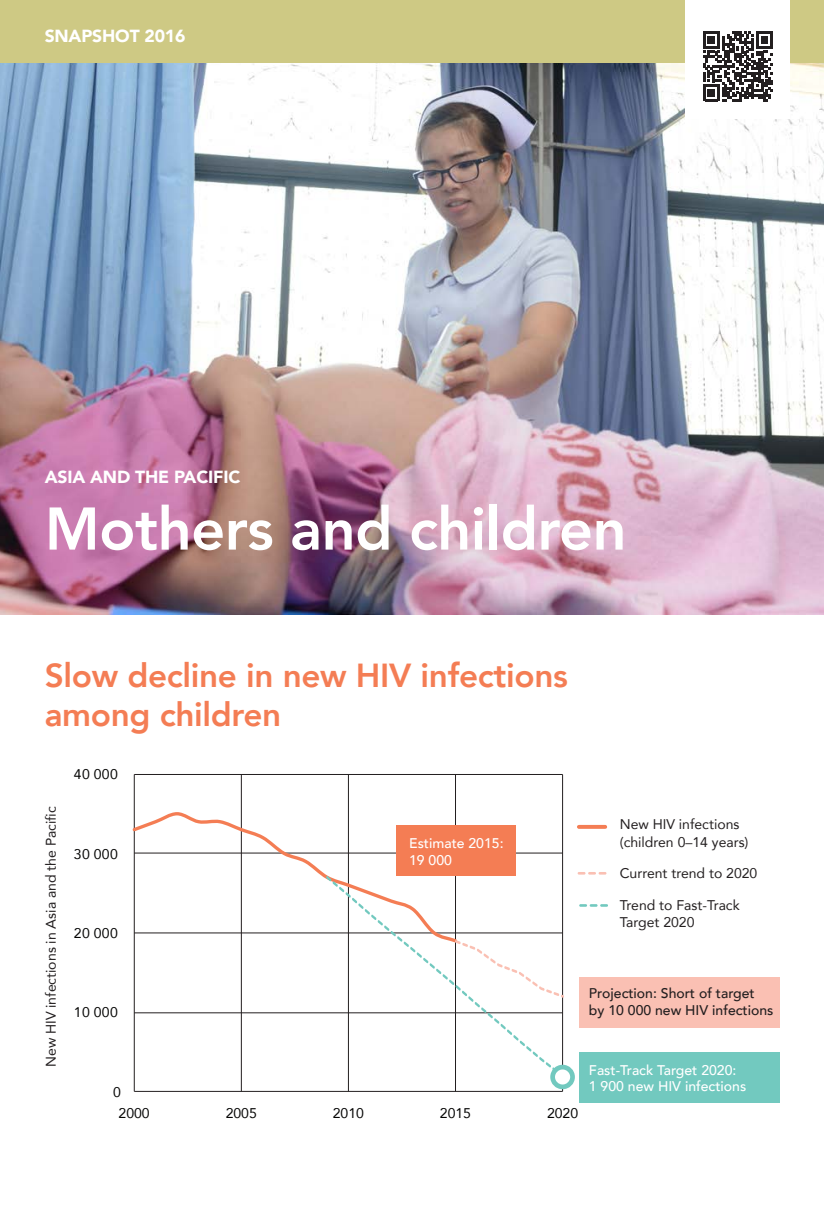
<style>
.page{position:relative;width:824px;height:1206px;background:#fff}
.page>*{position:absolute;margin:0;border:0;box-sizing:border-box;transform-origin:0 0}
.KP_Header_H1{font:800 59.5px "Avenir";letter-spacing:-.01em;color:#fff}
.KP_Subheader_H2{font:800 33.25px/38.5px "Avenir";letter-spacing:-.01em;color:#f47d54}
.KP_Header_H1-2{font:900 17.5px "Avenir";letter-spacing:-.01em;color:#fff}
.t1{font:14px/17.5px "Avenir";color:#231f20}
.t2{font:500 14px/16.8px "Avenir";color:#fff}
.t3{font:500 14px/16.8px "Avenir";color:#231f20}
.t4{font:14px "Avenir";color:#050504}
</style>
<div class="page">
<img style="left:0;top:63px;width:823px;height:551px">
<hr style="left:134px;top:1091px;width:428px;height:1px;background:#231f20">
<hr style="left:134px;top:1012px;width:428px;height:1px;background:#231f20">
<hr style="left:134px;top:852px;width:428px;height:1px;background:#231f20">
<hr style="left:134px;top:774px;width:428px;height:1px;background:#231f20">
<hr style="left:134px;top:774px;width:1px;height:317px;background:#231f20">
<hr style="left:241px;top:774px;width:1px;height:317px;background:#231f20">
<hr style="left:348px;top:774px;width:1px;height:317px;background:#231f20">
<hr style="left:455px;top:774px;width:1px;height:317px;background:#231f20">
<hr style="left:562px;top:774px;width:1px;height:317px;background:#231f20">
<svg style="left:132px;top:810px;width:264px;height:135px"></svg>
<svg style="left:326px;top:876px;width:238px;height:201px"></svg>
<div style="left:552px;top:1067px;width:20px;height:19px;background:#fff;border-radius:50%"></div>
<div style="left:550px;top:1064px;width:25px;height:25px;border:5px solid #72c9bf;border-radius:50%"></div>
<hr style="left:579px;top:825px;width:26px;height:3px;background:#f47d54">
<svg style="left:579px;top:904px;width:29px;height:2px"></svg>
<div style="left:396px;top:825px;width:119px;height:51px;background:#f47d54"></div>
<div style="left:579px;top:976px;width:200px;height:51px;background:#fac0b3"></div>
<div style="left:579px;top:1052px;width:200px;height:50px;background:#72c9bf"></div>
<svg style="left:577px;top:872px;width:29px;height:2px"></svg>
<div style="left:0;top:0;width:823px;height:63px;background:#cec984"></div>
<div style="left:685px;top:0;width:104px;height:118px;background:#fff"></div>
<svg style="left:703px;top:31px;width:69px;height:70px"></svg>
<p class="KP_Header_H1-2" style="left:45px;top:21px;width:142px">SNAPSHOT 2016</p>
<p class="KP_Header_H1-2" style="left:45px;top:462px;width:197px">ASIA AND THE PACIFIC</p>
<p class="KP_Header_H1" style="left:45px;top:482px;width:583px">Mothers and children</p>
<p class="KP_Subheader_H2" style="left:45px;top:656px;width:524px">Slow decline in new HIV infections among children</p>
<p class="t1" style="left:42px;top:1067px;width:262px;rotate:-90deg">New HIV infections in Asia and the Pacific</p>
<p class="t4" style="left:74px;top:763px;width:45px">40 000</p>
<p class="t4" style="left:74px;top:842px;width:45px">30 000</p>
<p class="t4" style="left:74px;top:922px;width:45px">20 000</p>
<p class="t2" style="left:409px;top:834px;width:96px">Estimate 2015:<br>19 000</p>
<p class="t1" style="left:619px;top:815px;width:130px">New HIV infections (children 0–14 years)</p>
<p class="t1" style="left:619px;top:864px;width:139px">Current trend to 2020</p>
<p class="t1" style="left:619px;top:895px;width:121px">Trend to Fast-Track<br>Target 2020</p>
<p class="t4" style="left:74px;top:1001px;width:45px">10 000</p>
<p class="t3" style="left:589px;top:983px;width:186px">Projection: Short of target by 10 000 new HIV infections</p>
<p class="t4" style="left:113px;top:1080px;width:9px">0</p>
<p class="t4" style="left:119px;top:1101px;width:33px">2000</p>
<p class="t4" style="left:226px;top:1101px;width:33px">2005</p>
<p class="t4" style="left:333px;top:1101px;width:33px">2010</p>
<p class="t4" style="left:440px;top:1101px;width:33px">2015</p>
<p class="t4" style="left:547px;top:1101px;width:33px">2020</p>
<p class="t2" style="left:589px;top:1060px;width:159px">Fast-Track Target 2020:<br>1 900 new HIV infections</p>
</div>
